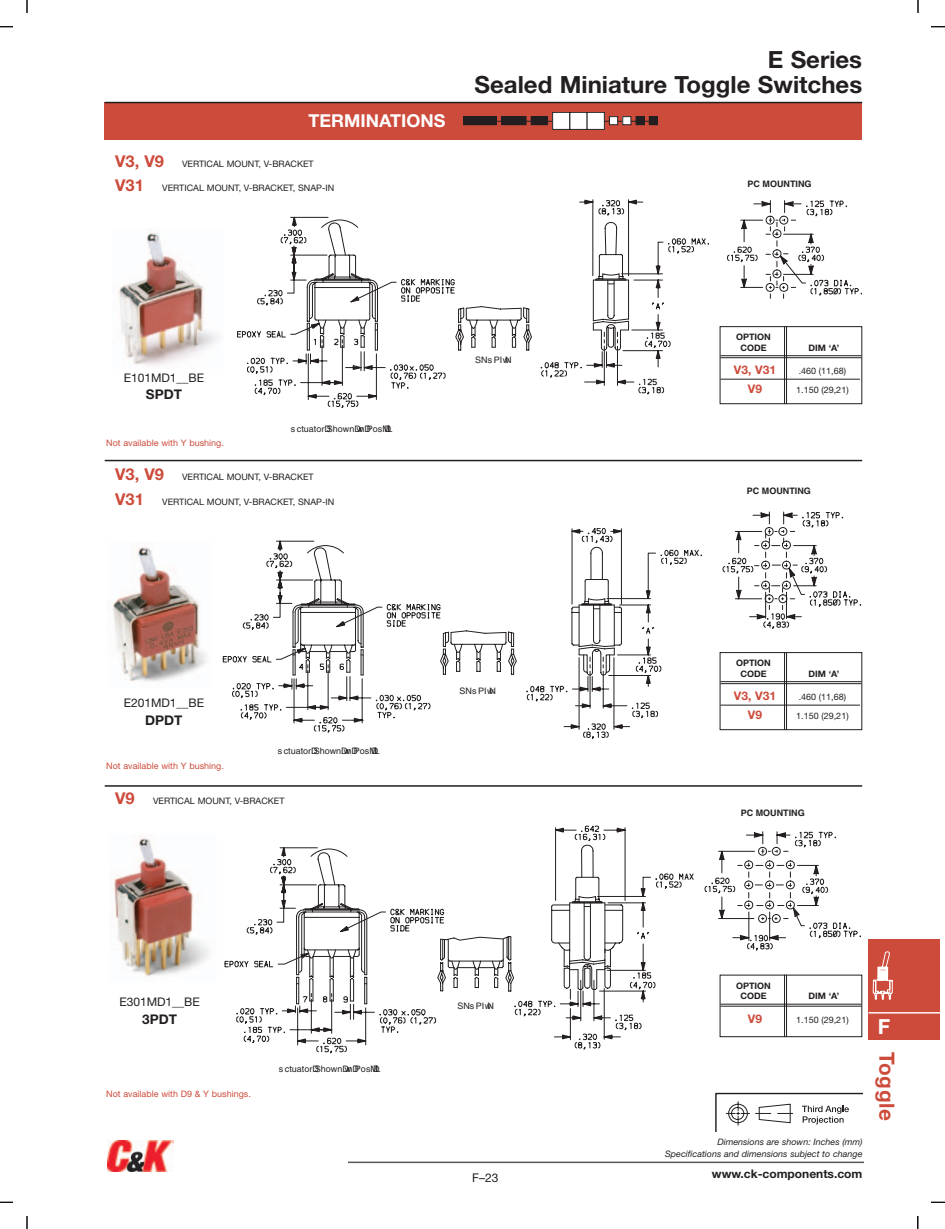
<style>
.page{position:relative;width:945px;height:1229px;background:#fff}
.page>*{position:absolute;margin:0;border:0;box-sizing:border-box;transform-origin:0 0}
.t1{font:700 23.7px/25.2px "Helvetica Neue";color:#231f20;text-align:right}
.t2{font:700 21px "Helvetica Neue";letter-spacing:.03em;color:#cd4b3b}
.t3{font:700 20.7px "Helvetica Neue";color:#fff}
.t4{font:700 17.85px "Helvetica Neue";color:#fff}
.t5{font:700 13.35px "Helvetica Neue";color:#231f20}
.t6{font:12px "Helvetica Neue";color:#231f20}
.t7{font:11.85px "Helvetica Neue";color:#231f20}
.t8{font:700 11.85px "Helvetica Neue";color:#231f20}
.t9{font:700 11.85px "Helvetica Neue";color:#cd4b3b}
.t10{font:8.85px "Helvetica Neue";color:#231f20}
.t11{font:8.85px "Helvetica";color:#231f20}
.t12{font:8.85px "Helvetica Neue";color:#cd4b3b}
.t13{font:italic 8.85px/11.9px "Helvetica Neue";color:#231f20;text-align:right}
.t14{font:700 8.85px/10.4px "Helvetica Neue";color:#231f20;text-align:center}
.t15{font:700 8.85px "Helvetica";color:#231f20}
.s1{font-weight:700;font-size:16.35px;color:#cd4b3b}
</style>
<div class="page">
<hr style="left:348px;top:1161px;width:516px;height:2px;background:#57585a">
<img style="left:107px;top:1140px;width:67px;height:31px">
<div style="left:868px;top:939px;width:72px;height:101px;background:#cd4b3b"></div>
<hr style="left:868px;top:1012px;width:72px;height:1px;background:#fff">
<svg style="left:872px;top:951px;width:21px;height:49px"></svg>
<svg style="left:0;top:0;width:28px;height:27px"></svg>
<svg style="left:0;top:1201px;width:28px;height:27px"></svg>
<svg style="left:917px;top:1201px;width:28px;height:27px"></svg>
<svg style="left:918px;top:0;width:27px;height:27px"></svg>
<div style="left:14px;top:13px;width:26px;height:27px;background:#fff"></div>
<div style="left:904px;top:13px;width:28px;height:27px;background:#fff"></div>
<div style="left:14px;top:1188px;width:26px;height:27px;background:#fff"></div>
<div style="left:904px;top:1188px;width:28px;height:27px;background:#fff"></div>
<svg style="left:715px;top:1092px;width:147px;height:39px"></svg>
<svg style="left:225px;top:825px;width:469px;height:229px"></svg>
<svg style="left:705px;top:831px;width:156px;height:119px"></svg>
<img style="left:114px;top:836px;width:95px;height:141px">
<hr style="left:720px;top:1003px;width:141px;height:1px;background:#231f20">
<hr style="left:720px;top:1005px;width:141px;height:1px;background:#231f20">
<div style="left:720px;top:974px;width:142px;height:63px;border:1px solid #231f20"></div>
<hr style="left:786px;top:974px;width:1px;height:63px;background:#231f20">
<hr style="left:784px;top:974px;width:1px;height:63px;background:#231f20">
<div style="left:105px;top:102px;width:757px;height:38px;background:#cd4b3b"></div>
<div style="left:464px;top:117px;width:8px;height:8px;background:#231f20"></div>
<div style="left:463px;top:116px;width:9px;height:9px;border:1px solid #231f20"></div>
<div style="left:472px;top:117px;width:8px;height:8px;background:#231f20"></div>
<div style="left:472px;top:116px;width:8px;height:9px;border:1px solid #231f20"></div>
<div style="left:480px;top:117px;width:8px;height:8px;background:#231f20"></div>
<div style="left:480px;top:116px;width:9px;height:9px;border:1px solid #231f20"></div>
<div style="left:488px;top:117px;width:8px;height:8px;background:#231f20"></div>
<div style="left:488px;top:116px;width:9px;height:9px;border:1px solid #231f20"></div>
<div style="left:502px;top:117px;width:8px;height:8px;background:#231f20"></div>
<div style="left:501px;top:116px;width:9px;height:9px;border:1px solid #231f20"></div>
<div style="left:510px;top:117px;width:8px;height:8px;background:#231f20"></div>
<div style="left:509px;top:116px;width:9px;height:9px;border:1px solid #231f20"></div>
<div style="left:518px;top:117px;width:8px;height:8px;background:#231f20"></div>
<div style="left:518px;top:116px;width:8px;height:9px;border:1px solid #231f20"></div>
<div style="left:531px;top:117px;width:8px;height:8px;background:#231f20"></div>
<div style="left:531px;top:116px;width:9px;height:9px;border:1px solid #231f20"></div>
<div style="left:539px;top:117px;width:9px;height:8px;background:#231f20"></div>
<div style="left:539px;top:116px;width:9px;height:9px;border:1px solid #231f20"></div>
<div style="left:553px;top:112px;width:17px;height:17px;background:#fff"></div>
<div style="left:552px;top:112px;width:18px;height:18px;border:1px solid #231f20"></div>
<div style="left:570px;top:112px;width:17px;height:17px;background:#fff"></div>
<div style="left:570px;top:112px;width:17px;height:18px;border:1px solid #231f20"></div>
<div style="left:587px;top:112px;width:17px;height:17px;background:#fff"></div>
<div style="left:587px;top:112px;width:18px;height:18px;border:1px solid #231f20"></div>
<div style="left:609px;top:117px;width:9px;height:8px;background:#fff"></div>
<div style="left:609px;top:116px;width:9px;height:9px;border:1px solid #231f20"></div>
<div style="left:623px;top:117px;width:8px;height:8px;background:#fff"></div>
<div style="left:622px;top:116px;width:9px;height:9px;border:1px solid #231f20"></div>
<div style="left:636px;top:117px;width:8px;height:8px;background:#231f20"></div>
<div style="left:636px;top:116px;width:9px;height:9px;border:1px solid #231f20"></div>
<div style="left:649px;top:117px;width:8px;height:8px;background:#231f20"></div>
<div style="left:649px;top:116px;width:9px;height:9px;border:1px solid #231f20"></div>
<svg style="left:223px;top:528px;width:479px;height:211px"></svg>
<svg style="left:723px;top:511px;width:138px;height:118px"></svg>
<svg style="left:237px;top:200px;width:472px;height:208px"></svg>
<svg style="left:727px;top:200px;width:135px;height:99px"></svg>
<img style="left:112px;top:547px;width:95px;height:135px">
<img style="left:118px;top:233px;width:101px;height:133px">
<hr style="left:105px;top:460px;width:757px;height:1px;background:#231f20">
<hr style="left:720px;top:681px;width:141px;height:1px;background:#231f20">
<hr style="left:720px;top:683px;width:141px;height:1px;background:#231f20">
<hr style="left:720px;top:704px;width:140px;height:1px;background:#231f20">
<div style="left:720px;top:652px;width:142px;height:78px;border:1px solid #231f20"></div>
<hr style="left:786px;top:652px;width:1px;height:78px;background:#231f20">
<hr style="left:784px;top:652px;width:1px;height:78px;background:#231f20">
<hr style="left:105px;top:102px;width:757px;height:1px;background:#231f20">
<hr style="left:720px;top:355px;width:141px;height:1px;background:#231f20">
<hr style="left:720px;top:357px;width:141px;height:1px;background:#231f20">
<hr style="left:720px;top:379px;width:140px;height:1px;background:#231f20">
<div style="left:720px;top:326px;width:142px;height:78px;border:1px solid #231f20"></div>
<hr style="left:786px;top:326px;width:1px;height:78px;background:#231f20">
<hr style="left:784px;top:326px;width:1px;height:78px;background:#231f20">
<hr style="left:105px;top:785px;width:757px;height:1px;background:#231f20">
<h3 class="t4" style="left:308px;top:114px;width:138px">TERMINATIONS</h3>
<p class="t10" style="left:115px;top:160px;width:200px"><span class="s1">V3, V9</span> VERTICAL MOUNT, V-BRACKET</p>
<p class="t10" style="left:115px;top:185px;width:221px"><span class="s1">V31</span> VERTICAL MOUNT, V-BRACKET, SNAP-IN</p>
<h1 class="t1" style="left:475px;top:49px;width:389px">E Series<br>Sealed Miniature Toggle Switches</h1>
<p class="t15" style="left:747px;top:181px;width:66px">PC MOUNTING</p>
<h3 class="t7" style="left:124px;top:373px;width:82px">E101MD1__BE</h3>
<h3 class="t5" style="left:146px;top:390px;width:38px">SPDT</h3>
<p class="t12" style="left:106px;top:440px;width:119px">Not available with Y bushing.</p>
<p class="t11" style="left:291px;top:425px;width:103px">Actuator Shown In Pos. 1</p>
<p class="t10" style="left:115px;top:474px;width:200px"><span class="s1">V3, V9</span> VERTICAL MOUNT, V-BRACKET</p>
<p class="t10" style="left:115px;top:498px;width:221px"><span class="s1">V31</span> VERTICAL MOUNT, V-BRACKET, SNAP-IN</p>
<p class="t11" style="left:475px;top:357px;width:38px">SNAP-IN</p>
<p class="t14" style="left:736px;top:333px;width:36px">OPTION<br>CODE</p>
<p class="t14" style="left:809px;top:343px;width:32px">DIM ‘A’</p>
<h3 class="t9" style="left:734px;top:366px;width:44px">V3, V31</h3>
<p class="t10" style="left:799px;top:368px;width:49px">.460 (11,68)</p>
<h3 class="t9" style="left:748px;top:384px;width:16px">V9</h3>
<p class="t10" style="left:796px;top:386px;width:54px">1.150 (29,21)</p>
<p class="t15" style="left:747px;top:487px;width:66px">PC MOUNTING</p>
<h3 class="t7" style="left:124px;top:698px;width:82px">E201MD1__BE</h3>
<h3 class="t5" style="left:145px;top:715px;width:39px">DPDT</h3>
<p class="t12" style="left:106px;top:762px;width:119px">Not available with Y bushing.</p>
<p class="t11" style="left:278px;top:748px;width:103px">Actuator Shown In Pos. 1</p>
<p class="t10" style="left:115px;top:798px;width:171px"><span class="s1">V9</span> VERTICAL MOUNT, V-BRACKET</p>
<p class="t11" style="left:460px;top:688px;width:38px">SNAP-IN</p>
<p class="t14" style="left:736px;top:658px;width:36px">OPTION<br>CODE</p>
<p class="t14" style="left:809px;top:669px;width:32px">DIM ‘A’</p>
<h3 class="t9" style="left:734px;top:692px;width:44px">V3, V31</h3>
<p class="t10" style="left:799px;top:694px;width:49px">.460 (11,68)</p>
<h3 class="t9" style="left:748px;top:710px;width:16px">V9</h3>
<p class="t10" style="left:796px;top:712px;width:54px">1.150 (29,21)</p>
<p class="t15" style="left:741px;top:810px;width:66px">PC MOUNTING</p>
<h3 class="t7" style="left:119px;top:997px;width:82px">E301MD1__BE</h3>
<h3 class="t5" style="left:142px;top:1014px;width:36px">3PDT</h3>
<p class="t12" style="left:106px;top:1091px;width:146px">Not available with D9 &amp; Y bushings.</p>
<p class="t11" style="left:279px;top:1065px;width:103px">Actuator Shown In Pos. 1</p>
<p class="t11" style="left:457px;top:1002px;width:38px">SNAP-IN</p>
<h3 class="t6" style="left:472px;top:1173px;width:28px">F–23</h3>
<p class="t14" style="left:736px;top:981px;width:36px">OPTION<br>CODE</p>
<p class="t14" style="left:809px;top:991px;width:32px">DIM ‘A’</p>
<h3 class="t9" style="left:748px;top:1014px;width:16px">V9</h3>
<p class="t10" style="left:796px;top:1016px;width:54px">1.150 (29,21)</p>
<p class="t13" style="left:665px;top:1136px;width:199px">Dimensions are shown: Inches (mm)<br>Specifications and dimensions subject to change</p>
<h3 class="t8" style="left:712px;top:1169px;width:152px">www.ck-components.com</h3>
<h3 class="t3" style="left:878px;top:1019px;width:14px">F</h3>
<h2 class="t2" style="left:894px;top:1052px;width:70px;rotate:90deg">Toggle</h2>
</div>
